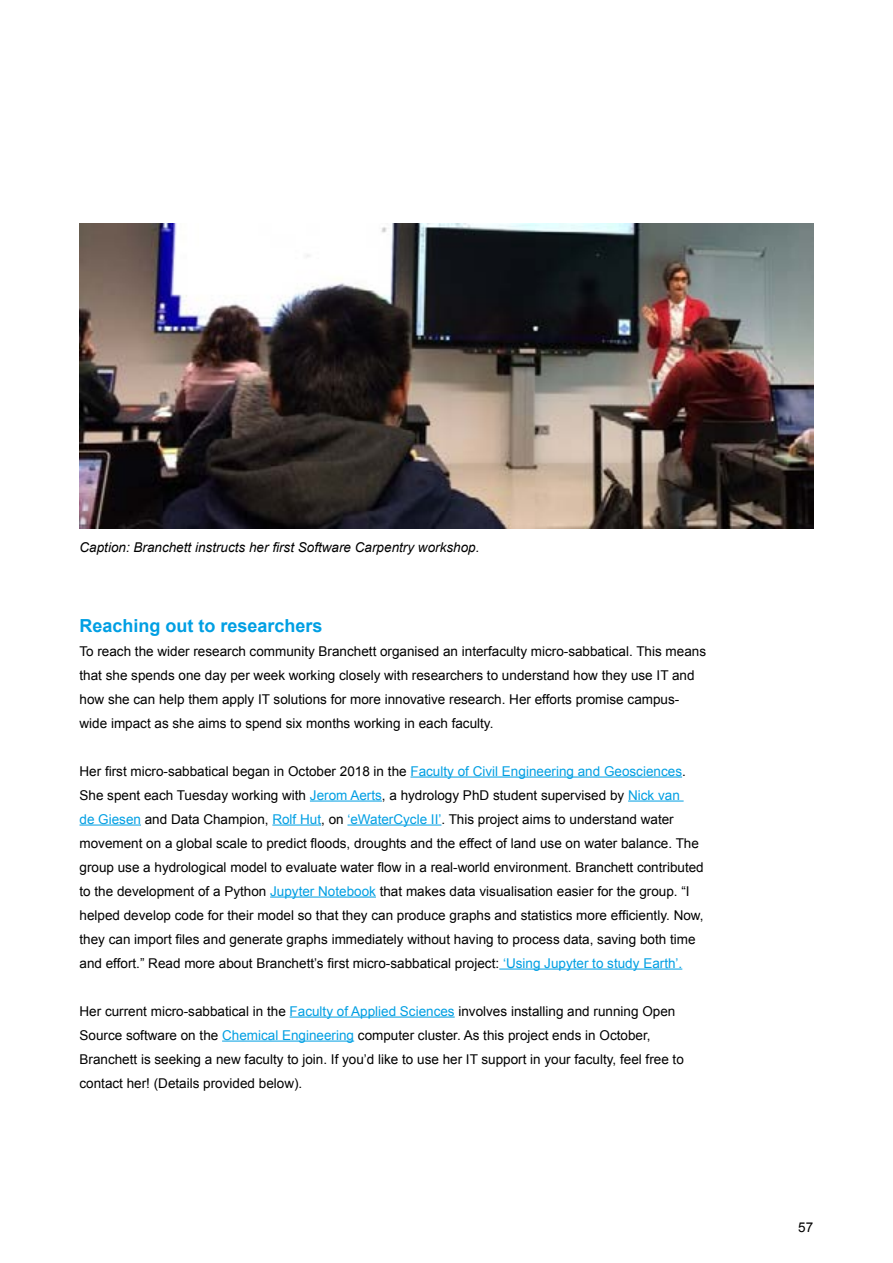
<style>
.page{position:relative;width:893px;height:1263px;background:#fff}
.page>*{position:absolute;margin:0;border:0;box-sizing:border-box;transform-origin:0 0}
.t1{font:700 18px "Arial";color:#009fe3}
.t2{font:13.5px/24px "Arial";color:#000}
.t3{font:italic 13.5px "Arial";color:#000}
.s1{color:#009fe3}
</style>
<div class="page">
<hr style="left:410px;top:776px;width:272px;height:1px;background:#009fe3">
<hr style="left:310px;top:800px;width:72px;height:1px;background:#009fe3">
<hr style="left:628px;top:800px;width:56px;height:1px;background:#009fe3">
<hr style="left:80px;top:824px;width:61px;height:1px;background:#009fe3">
<hr style="left:272px;top:824px;width:49px;height:1px;background:#009fe3">
<hr style="left:347px;top:824px;width:94px;height:1px;background:#009fe3">
<hr style="left:270px;top:896px;width:106px;height:1px;background:#009fe3">
<hr style="left:499px;top:968px;width:183px;height:1px;background:#009fe3">
<hr style="left:290px;top:1016px;width:165px;height:1px;background:#009fe3">
<hr style="left:222px;top:1040px;width:132px;height:1px;background:#009fe3">
<img style="left:80px;top:224px;width:733px;height:304px">
<p class="t3" style="left:80px;top:539px;width:401px">Caption: Branchett instructs her first Software Carpentry workshop.</p>
<h1 class="t1" style="left:80px;top:613px;width:245px">Reaching out to researchers</h1>
<p class="t2" style="left:80px;top:639px;width:628px">To reach the wider research community Branchett organised an interfaculty micro-sabbatical. This means that she spends one day per week working closely with researchers to understand how they use IT and how she can help them apply IT solutions for more innovative research. Her efforts promise campus&shy;wide impact as she aims to spend six months working in each faculty.</p>
<p class="t2" style="left:79px;top:759px;width:626px">Her first micro-sabbatical began in October 2018 in the <span class="s1">Faculty of Civil Engineering and Geosciences</span>.<br>She spent each Tuesday working with <span class="s1">Jerom Aerts</span>, a hydrology PhD student supervised by <span class="s1">Nick van<br>de Giesen</span> and Data Champion, <span class="s1">Rolf Hut</span>, on <span class="s1">‘eWaterCycle II’</span>. This project aims to understand water movement on a global scale to predict floods, droughts and the effect of land use on water balance. The group use a hydrological model to evaluate water flow in a real-world environment. Branchett contributed to the development of a Python <span class="s1">Jupyter Notebook</span> that makes data visualisation easier for the group. “I helped develop code for their model so that they can produce graphs and statistics more efficiently. Now, they can import files and generate graphs immediately without having to process data, saving both time and effort.” Read more about Branchett’s first micro-sabbatical project: <span class="s1">‘Using Jupyter to study Earth’.</span></p>
<p class="t2" style="left:80px;top:999px;width:606px">Her current micro-sabbatical in the <span class="s1">Faculty of Applied Sciences</span> involves installing and running Open Source software on the <span class="s1">Chemical Engineering</span> computer cluster. As this project ends in October, Branchett is seeking a new faculty to join. If you’d like to use her IT support in your faculty, feel free to contact her! (Details provided below).</p>
<p class="t2" style="left:798px;top:1215px;width:17px">57</p>
</div>
